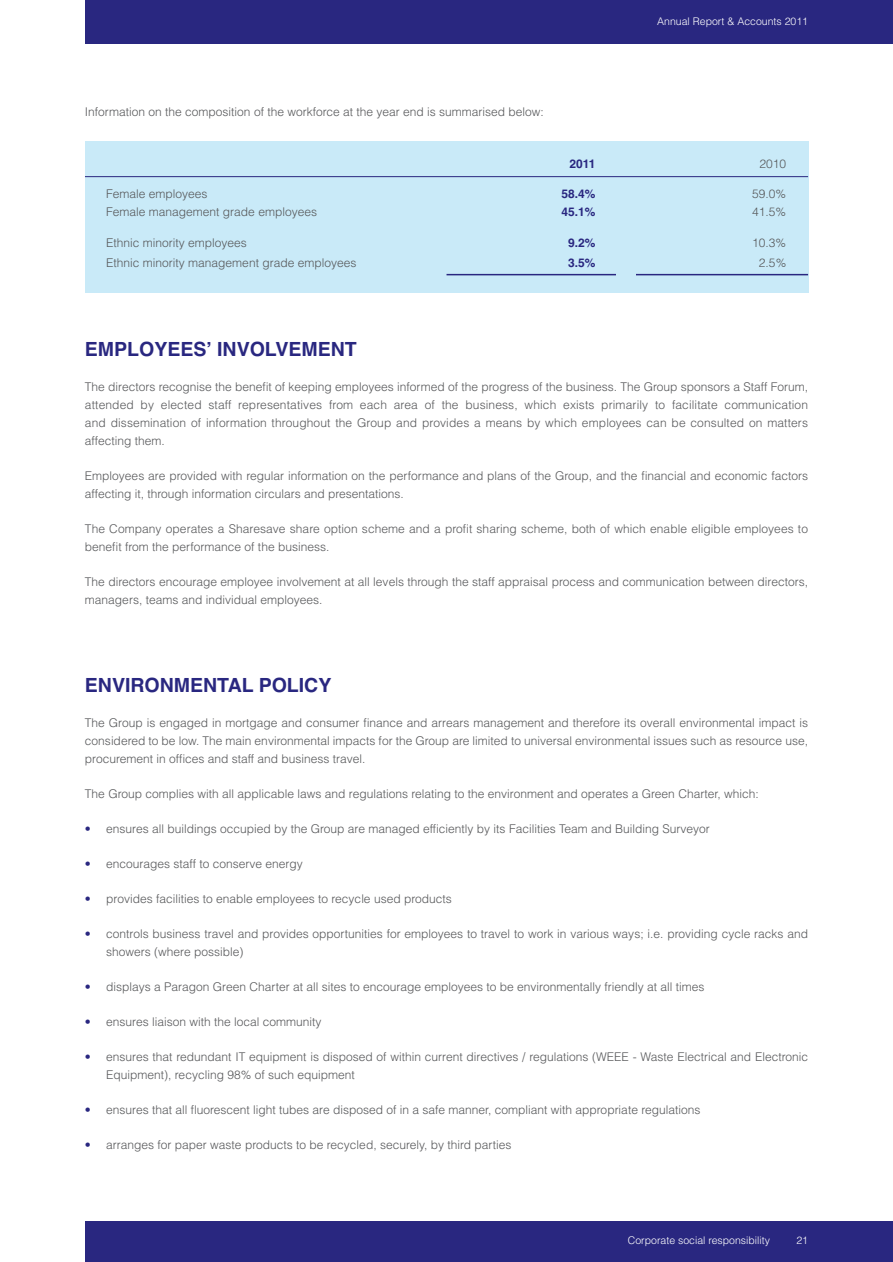
<style>
.page{position:relative;width:893px;height:1262px;background:#fff}
.page>*{position:absolute;margin:0;border:0;box-sizing:border-box;transform-origin:0 0}
.t1{font:700 19.5px "Helvetica";color:#292780}
.t2{font:300 12px/18px "Helvetica";color:#57585a}
.t3{font:700 12px "Helvetica";color:#292780}
.t4{font:300 10.5px "Helvetica";color:#fff}
.s1{color:#292780}
</style>
<div class="page">
<div style="left:85px;top:141px;width:723px;height:152px;background:#c9eaf8"></div>
<div style="left:85px;top:0;width:808px;height:43px;background:#292780"></div>
<div style="left:85px;top:1221px;width:808px;height:41px;background:#292780"></div>
<hr style="left:85px;top:176px;width:723px;height:1px;background:#292780">
<hr style="left:446px;top:274px;width:362px;height:1px;background:#292780">
<div style="left:616px;top:242px;width:20px;height:41px;background:#c9eaf8"></div>
<p class="t4" style="left:657px;top:18px;width:152px">Annual Report &amp; Accounts 2011</p>
<p class="t2" style="left:85px;top:103px;width:460px">Information on the composition of the workforce at the year end is summarised below:</p>
<p class="t3" style="left:569px;top:159px;width:28px">2011</p>
<p class="t2" style="left:759px;top:155px;width:28px">2010</p>
<p class="t2" style="left:106px;top:186px;width:103px">Female employees</p>
<p class="t3" style="left:561px;top:190px;width:36px">58.4%</p>
<p class="t2" style="left:752px;top:186px;width:36px">59.0%</p>
<p class="t2" style="left:106px;top:204px;width:212px">Female management grade employees</p>
<p class="t3" style="left:561px;top:208px;width:36px">45.1%</p>
<p class="t2" style="left:752px;top:204px;width:36px">41.5%</p>
<p class="t2" style="left:106px;top:235px;width:142px">Ethnic minority employees</p>
<p class="t3" style="left:568px;top:238px;width:29px">9.2%</p>
<p class="t2" style="left:752px;top:235px;width:36px">10.3%</p>
<p class="t2" style="left:106px;top:254px;width:252px">Ethnic minority management grade employees</p>
<p class="t3" style="left:568px;top:258px;width:29px">3.5%</p>
<p class="t2" style="left:759px;top:254px;width:29px">2.5%</p>
<h1 class="t1" style="left:85px;top:342px;width:273px">EMPLOYEESʼ INVOLVEMENT</h1>
<p class="t2" style="left:85px;top:379px;width:724px;text-align:justify">The directors recognise the benefit of keeping employees informed of the progress of the business. The Group sponsors a Staff Forum, attended by elected staff representatives from each area of the business, which exists primarily to facilitate communication and dissemination of information throughout the Group and provides a means by which employees can be consulted on matters affecting them.</p>
<p class="t2" style="left:85px;top:468px;width:724px">Employees are provided with regular information on the performance and plans of the Group, and the financial and economic factors affecting it, through information circulars and presentations.</p>
<p class="t2" style="left:85px;top:521px;width:724px">The Company operates a Sharesave share option scheme and a profit sharing scheme, both of which enable eligible employees to benefit from the performance of the business.</p>
<p class="t2" style="left:85px;top:574px;width:724px">The directors encourage employee involvement at all levels through the staff appraisal process and communication between directors, managers, teams and individual employees.</p>
<h1 class="t1" style="left:85px;top:678px;width:248px">ENVIRONMENTAL POLICY</h1>
<p class="t2" style="left:85px;top:715px;width:724px;text-align:justify">The Group is engaged in mortgage and consumer finance and arrears management and therefore its overall environmental impact is considered to be low. The main environmental impacts for the Group are limited to universal environmental issues such as resource use, procurement in offices and staff and business travel.</p>
<p class="t2" style="left:85px;top:786px;width:675px">The Group complies with all applicable laws and regulations relating to the environment and operates a Green Charter, which:</p>
<p class="t2" style="left:85px;top:821px;width:626px"><span class="s1">•</span> ensures all buildings occupied by the Group are managed efficiently by its Facilities Team and Building Surveyor</p>
<p class="t2" style="left:85px;top:856px;width:219px"><span class="s1">•</span> encourages staff to conserve energy</p>
<p class="t2" style="left:85px;top:891px;width:368px"><span class="s1">•</span> provides facilities to enable employees to recycle used products</p>
<p class="t2" style="left:106px;top:926px;width:703px;text-indent:-21px"><span class="s1">•</span> controls business travel and provides opportunities for employees to travel to work in various ways; i.e. providing cycle racks and showers (where possible)</p>
<p class="t2" style="left:85px;top:979px;width:621px"><span class="s1">•</span> displays a Paragon Green Charter at all sites to encourage employees to be environmentally friendly at all times</p>
<p class="t2" style="left:85px;top:1014px;width:238px"><span class="s1">•</span> ensures liaison with the local community</p>
<p class="t2" style="left:106px;top:1049px;width:703px;text-indent:-21px"><span class="s1">•</span> ensures that redundant IT equipment is disposed of within current directives / regulations (WEEE - Waste Electrical and Electronic<br>Equipment), recycling 98% of such equipment</p>
<p class="t2" style="left:85px;top:1102px;width:617px"><span class="s1">•</span> ensures that all fluorescent light tubes are disposed of in a safe manner, compliant with appropriate regulations</p>
<p class="t2" style="left:85px;top:1137px;width:428px"><span class="s1">•</span> arranges for paper waste products to be recycled, securely, by third parties</p>
<p class="t4" style="left:628px;top:1236px;width:144px">Corporate social responsibility</p>
<p class="t4" style="left:796px;top:1236px;width:13px">21</p>
</div>
